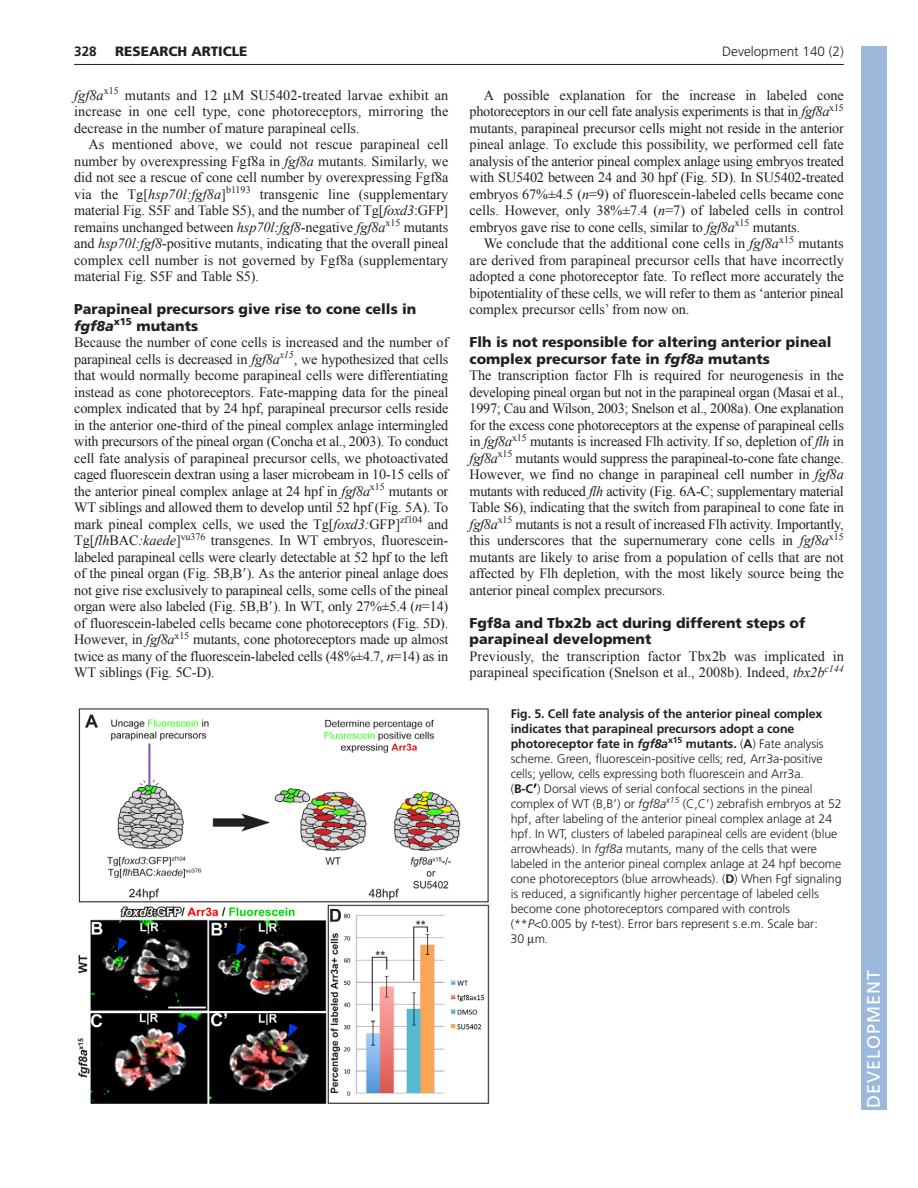
<style>
.page{position:relative;width:918px;height:1188px;background:#fff}
.page>*{position:absolute;margin:0;border:0;box-sizing:border-box;transform-origin:0 0}
.t1{font:18px "Frutiger LT Std";letter-spacing:.055em;color:#fff}
.t2{font:14.25px/16.5px "Times New Roman";letter-spacing:-.005em;color:#231f20;text-align:justify}
.t3{font:900 14.25px/16.5px "Frutiger LT Std";color:#231f20}
.t4{font:300 13.5px "Frutiger";color:#231f20}
.t5{font:900 13.5px "Frutiger LT Std";color:#231f20}
.t6{font:700 13.5px "Frutiger LT Std";color:#231f20}
.t7{font:300 12.3px/15px "Frutiger";letter-spacing:-.005em;color:#231f20}
.s1{font-style:italic}
.s2{font-family:"Mathematical Pi One"}
.s3{font-weight:700}
.s4{font-weight:700;font-style:italic}
.s5{font-family:"Mathematical Pi One";font-weight:400}
</style>
<div class="page">
<hr style="left:74px;top:64px;width:770px;height:1px;background:#231f20">
<img style="left:77px;top:708px;width:413px;height:396px">
<div style="left:861px;top:46px;width:25px;height:1064px;background:#9cb9db"></div>
<p class="t5" style="left:115px;top:45px;width:134px">RESEARCH ARTICLE</p>
<p class="t4" style="left:722px;top:46px;width:123px">Development 140 (2)</p>
<p class="t6" style="left:74px;top:45px;width:24px">328</p>
<p class="t2" style="left:74px;top:87px;width:376px"><span class="s1">fgf8a</span><sup>x15</sup> mutants and 12 M SU5402-treated larvae exhibit an increase in one cell type, cone photoreceptors, mirroring the decrease in the number of mature parapineal cells.</p>
<p class="t2" style="left:74px;top:136px;width:376px;text-indent:14px">As mentioned above, we could not rescue parapineal cell number by overexpressing Fgf8a in <span class="s1">fgf8a</span> mutants. Similarly, we did not see a rescue of cone cell number by overexpressing Fgf8a via the Tg[<span class="s1">hsp70l:fgf8a</span>]<sup>b1193</sup> transgenic line (supplementary material Fig. S5F and Table S5), and the number of Tg[<span class="s1">foxd3</span>:GFP] remains unchanged between <span class="s1">hsp70l:fgf8</span>-negative <span class="s1">fgf8a</span><sup>x15</sup> mutants and <span class="s1">hsp70l:fgf8-</span>positive mutants, indicating that the overall pineal complex cell number is not governed by Fgf8a (supplementary material Fig. S5F and Table S5).</p>
<p class="t3" style="left:74px;top:302px;width:344px">Parapineal precursors give rise to cone cells in <span class="s1">fgf8a</span><sup>x15</sup> mutants</p>
<p class="t2" style="left:74px;top:334px;width:376px">Because the number of cone cells is increased and the number of parapineal cells is decreased in <span class="s1">fgf8a</span><sup>x15</sup>, we hypothesized that cells that would normally become parapineal cells were differentiating instead as cone photoreceptors. Fate-mapping data for the pineal complex indicated that by 24 hpf, parapineal precursor cells reside in the anterior one-third of the pineal complex anlage intermingled with precursors of the pineal organ (Concha et al., 2003). To conduct cell fate analysis of parapineal precursor cells, we photoactivated caged fluorescein dextran using a laser microbeam in 10-15 cells of the anterior pineal complex anlage at 24 hpf in <span class="s1">fgf8a</span><sup>x15</sup> mutants or WT siblings and allowed them to develop until 52 hpf (Fig. 5A). To mark pineal complex cells, we used the Tg[<span class="s1">foxd3:</span>GFP]<sup>zf104</sup> and Tg[<span class="s1">flh</span>BAC<span class="s1">:kaede</span>]<sup>vu376</sup> transgenes. In WT embryos, fluorescein&shy;labeled parapineal cells were clearly detectable at 52 hpf to the left of the pineal organ (Fig. 5B,B<span class="s2">-</span>). As the anterior pineal anlage does not give rise exclusively to parapineal cells, some cells of the pineal organ were also labeled (Fig. 5B,B<span class="s2">-</span>). In WT, only 27%±5.4 (<span class="s1">n</span>=14) of fluorescein-labeled cells became cone photoreceptors (Fig. 5D).<br>However, in <span class="s1">fgf8a</span><sup>x15</sup> mutants, cone photoreceptors made up almost twice as many of the fluorescein-labeled cells (48%±4.7, <span class="s1">n</span>=14) as in WT siblings (Fig. 5C-D).</p>
<p class="t2" style="left:470px;top:87px;width:376px;text-indent:14px">A possible explanation for the increase in labeled cone photoreceptors in our cell fate analysis experiments is that in <span class="s1">fgf8a</span><sup>x15 </sup>mutants, parapineal precursor cells might not reside in the anterior pineal anlage. To exclude this possibility, we performed cell fate analysis of the anterior pineal complex anlage using embryos treated with SU5402 between 24 and 30 hpf (Fig. 5D). In SU5402-treated embryos 67%±4.5 (<span class="s1">n</span>=9) of fluorescein-labeled cells became cone cells. However, only 38%±7.4 (<span class="s1">n</span>=7) of labeled cells in control embryos gave rise to cone cells, similar to <span class="s1">fgf8a</span><sup>x15</sup> mutants.</p>
<p class="t2" style="left:470px;top:235px;width:376px;text-indent:14px">We conclude that the additional cone cells in <span class="s1">fgf8a</span><sup>x15</sup> mutants are derived from parapineal precursor cells that have incorrectly adopted a cone photoreceptor fate. To reflect more accurately the bipotentiality of these cells, we will refer to them as ‘anterior pineal complex precursor cells’ from now on.</p>
<p class="t3" style="left:470px;top:335px;width:364px">Flh is not responsible for altering anterior pineal complex precursor fate in <span class="s1">fgf8a</span> mutants</p>
<p class="t2" style="left:470px;top:367px;width:376px">The transcription factor Flh is required for neurogenesis in the developing pineal organ but not in the parapineal organ (Masai et al., 1997; Cau and Wilson, 2003; Snelson et al., 2008a). One explanation for the excess cone photoreceptors at the expense of parapineal cells in <span class="s1">fgf8a</span><sup>x15</sup> mutants is increased Flh activity. If so, depletion of <span class="s1">flh</span> in <span class="s1">fgf8a</span><sup>x15</sup> mutants would suppress the parapineal-to-cone fate change.<br>However, we find no change in parapineal cell number in <span class="s1">fgf8a </span>mutants with reduced <span class="s1">flh</span> activity (Fig. 6A-C; supplementary material Table S6), indicating that the switch from parapineal to cone fate in <span class="s1">fgf8a</span><sup>x15</sup> mutants is not a result of increased Flh activity. Importantly, this underscores that the supernumerary cone cells in <span class="s1">fgf8a</span><sup>x15 </sup>mutants are likely to arise from a population of cells that are not affected by Flh depletion, with the most likely source being the anterior pineal complex precursors.</p>
<p class="t3" style="left:470px;top:615px;width:337px">Fgf8a and Tbx2b act during different steps of parapineal development</p>
<p class="t2" style="left:470px;top:648px;width:376px">Previously, the transcription factor Tbx2b was implicated in parapineal specification (Snelson et al., 2008b). Indeed, <span class="s1">tbx2b</span><sup>c144</sup></p>
<p class="t7" style="left:511px;top:707px;width:333px"><span class="s3">Fig. 5. Cell fate analysis of the anterior pineal complex indicates that parapineal precursors adopt a cone photoreceptor fate in</span> <span class="s4">fgf8a</span><sup>x15</sup> <span class="s3">mutants.</span> (<span class="s3">A</span>) Fate analysis scheme. Green, fluorescein-positive cells; red, Arr3a-positive cells; yellow, cells expressing both fluorescein and Arr3a.<br>(<span class="s3">B-C</span><span class="s5">-</span>) Dorsal views of serial confocal sections in the pineal complex of WT (B,B<span class="s5">-</span>) or <span class="s1">fgf8a</span><sup>x15</sup> (C,C<span class="s5">-</span>) zebrafish embryos at 52 hpf, after labeling of the anterior pineal complex anlage at 24 hpf. In WT, clusters of labeled parapineal cells are evident (blue arrowheads). In <span class="s1">fgf8a</span> mutants, many of the cells that were labeled in the anterior pineal complex anlage at 24 hpf become cone photoreceptors (blue arrowheads). (<span class="s3">D</span>) When Fgf signaling is reduced, a significantly higher percentage of labeled cells become cone photoreceptors compared with controls (**<span class="s1">P</span>&lt;0.005 by <span class="s1">t</span>-test). Error bars represent s.e.m. Scale bar:<br>30 m.</p>
<p class="t1" style="left:863px;top:1108px;width:140px;rotate:-90deg">DEVELOPMENT</p>
</div>
